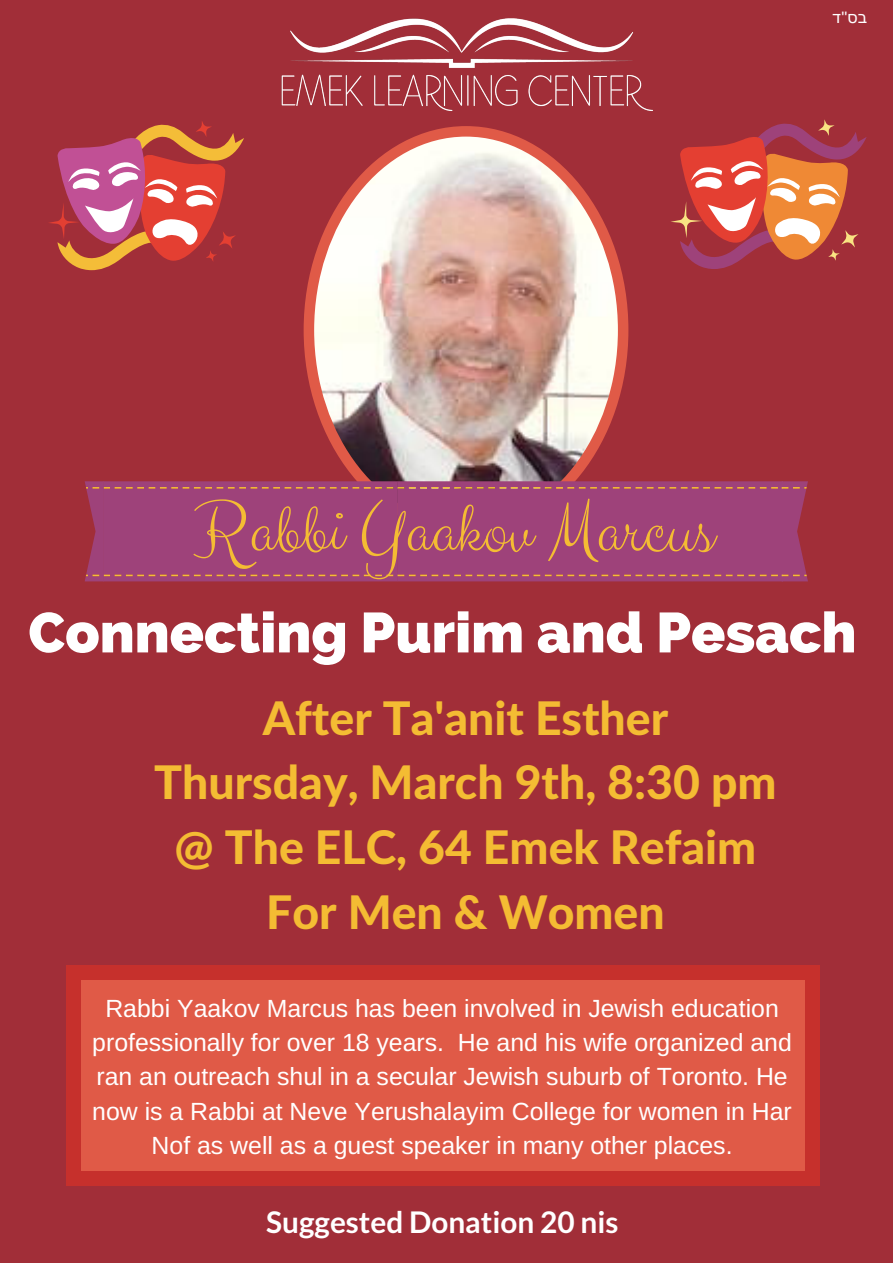
<style>
.page{position:relative;width:893px;height:1263px;background:#a12e38}
.page>*{position:absolute;margin:0;border:0;box-sizing:border-box;transform-origin:0 0}
.t1{font:72.82px "Clicker Script";color:#f4bc33}
.t2{font:800 56.32px "Raleway";color:#fff}
.t3{font:800 46.35px/64.7px "Lato";color:#f4bc33;text-align:center}
.t4{font:700 29.78px "Lato";color:#fff}
.t5{font:24.83px/34.3px "Arimo";color:#fff;text-align:center}
.t6{font:16.58px "DejaVu Sans";color:#fff}
.s1{font-family:"Arimo"}
</style>
<div class="page">
<svg style="left:304px;top:126px;width:324px;height:355px"></svg>
<div style="left:85px;top:481px;width:723px;height:100px;background:#9e427a"></div>
<div style="left:70px;top:975px;width:745px;height:200px;background:#e05a47"></div>
<div style="left:806px;top:1171px;width:14px;height:14px;background:#c6302c"></div>
<div style="left:66px;top:978px;width:14px;height:194px;background:#c6302c"></div>
<div style="left:66px;top:1171px;width:14px;height:14px;background:#c6302c"></div>
<div style="left:806px;top:978px;width:14px;height:194px;background:#c6302c"></div>
<div style="left:79px;top:1171px;width:728px;height:14px;background:#c6302c"></div>
<div style="left:806px;top:965px;width:14px;height:14px;background:#c6302c"></div>
<div style="left:66px;top:965px;width:14px;height:14px;background:#c6302c"></div>
<div style="left:79px;top:965px;width:728px;height:14px;background:#c6302c"></div>
<img style="left:261px;top:0;width:409px;height:126px">
<svg style="left:48px;top:120px;width:196px;height:150px"></svg>
<svg style="left:670px;top:119px;width:197px;height:150px"></svg>
<p class="t6" style="left:832px;top:8px;width:37px">ס<span class="s1">"</span>ד ב</p>
<h1 class="t1" style="left:193px;top:485px;width:521px">Rabbi Yaakov Marcus</h1>
<h2 class="t2" style="left:28px;top:599px;width:830px">Connecting Purim and Pesach</h2>
<h3 class="t3" style="left:154px;top:684px;width:624px">After Ta'anit Esther<br>Thursday, March 9th, 8:30 pm @ The ELC, 64 Emek Refaim<br>For Men &amp; Women</h3>
<p class="t5" style="left:92px;top:991px;width:701px">Rabbi Yaakov Marcus has been involved in Jewish education professionally for over 18 years. He and his wife organized and ran an outreach shul in a secular Jewish suburb of Toronto. He now is a Rabbi at Neve Yerushalayim College for women in Har Nof as well as a guest speaker in many other places.</p>
<p class="t4" style="left:266px;top:1203px;width:354px">Suggested Donation 20 nis</p>
</div>
